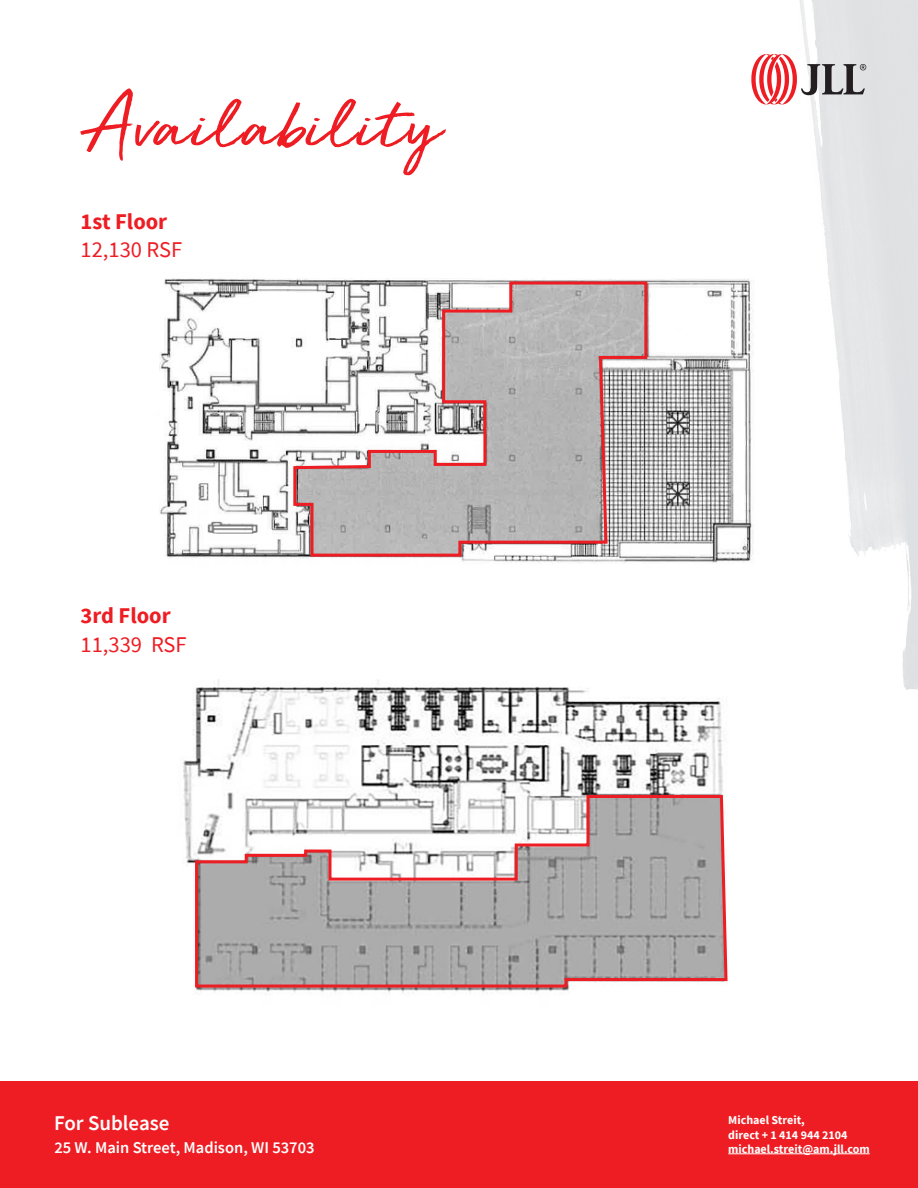
<style>
.page{position:relative;width:918px;height:1188px;background:#fff}
.page>*{position:absolute;margin:0;border:0;box-sizing:border-box;transform-origin:0 0}
.t1{font:82.5px "JLL Hand";letter-spacing:.02em;color:#ee1d23}
.t2{font:22.5px "Source Sans Pro";color:#ee1d23}
.t3{font:700 22.5px "Source Sans Pro";color:#ee1d23}
.t4{font:600 21px "Source Sans Pro";color:#fff}
.t5{font:600 16.5px "Source Sans Pro";color:#fff}
.t6{font:700 12px "Source Sans Pro";color:#fff}
</style>
<div class="page">
<img style="left:159px;top:278px;width:520px;height:285px">
<img style="left:183px;top:680px;width:540px;height:315px">
<img style="left:679px;top:0;width:239px;height:728px">
<svg style="left:751px;top:54px;width:115px;height:51px"></svg>
<div style="left:0;top:1081px;width:918px;height:107px;background:#ee1d23"></div>
<hr style="left:728px;top:1154px;width:142px;height:1px;background:#fff">
<svg style="left:194px;top:794px;width:534px;height:195px"></svg>
<svg style="left:292px;top:280px;width:357px;height:278px"></svg>
<p class="t1" style="left:81px;top:65px;width:361px">Availability</p>
<p class="t3" style="left:81px;top:206px;width:88px">1st Floor</p>
<p class="t2" style="left:81px;top:235px;width:103px">12,130 RSF</p>
<p class="t3" style="left:81px;top:600px;width:92px">3rd Floor</p>
<p class="t2" style="left:81px;top:630px;width:108px">11,339 RSF</p>
<p class="t4" style="left:54px;top:1110px;width:117px">For Sublease</p>
<p class="t6" style="left:728px;top:1112px;width:78px">Michael Streit,</p>
<p class="t6" style="left:728px;top:1126px;width:121px">direct + 1 414 944 2104</p>
<p class="t6" style="left:728px;top:1141px;width:143px">michael.streit@am.jll.com</p>
<p class="t5" style="left:54px;top:1137px;width:262px">25 W. Main Street, Madison, WI 53703</p>
</div>
